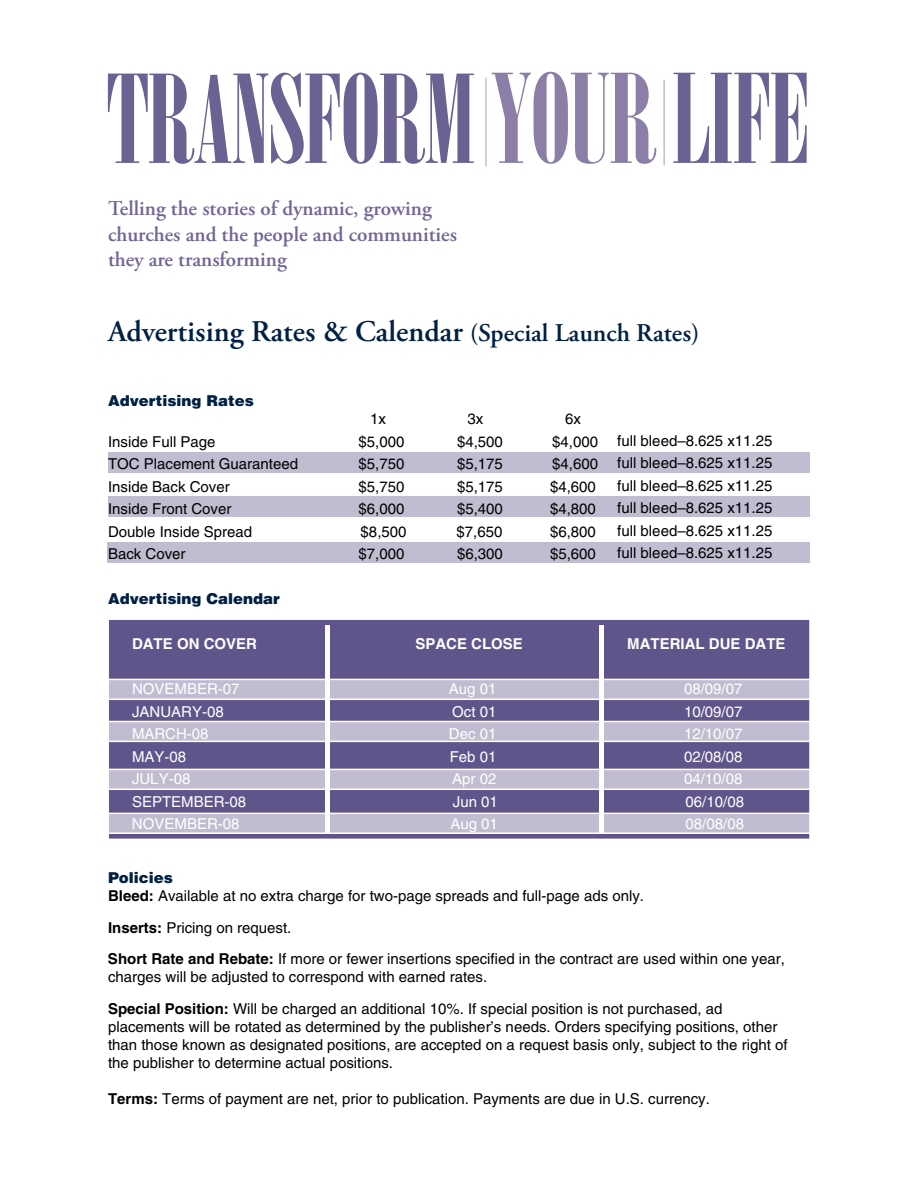
<style>
.page{position:relative;width:918px;height:1188px;background:#fff}
.page>*{position:absolute;margin:0;border:0;box-sizing:border-box;transform-origin:0 0}
.t1{font:121.65px "Onyx";letter-spacing:-.01em;color:#6c6193}
.t2{font:600 30px "Adobe Garamond Pro";color:#002144}
.t3{font:600 21px/25.2px "Adobe Garamond Pro";color:#736697}
.t4{font:15px/22.5px "Helvetica LT Std";color:#000}
.t5{font:15px "Helvetica LT Std";color:#fff}
.t6{font:700 15px "Helvetica LT Std";color:#fff}
.t7{font:900 15px "Helvetica LT Std";color:#002144}
.s1{font-size:122.85px;color:#8b7fa8}
.s2{font-size:122.85px}
.s3{font-size:25.5px}
.s4{font-weight:900;color:#002144}
.s5{font-weight:700}
</style>
<div class="page">
<hr style="left:664px;top:80px;width:1px;height:85px;background:#60558b">
<hr style="left:486px;top:78px;width:1px;height:88px;background:#60558b">
<div style="left:108px;top:452px;width:702px;height:21px;background:#c2bcd1"></div>
<div style="left:109px;top:497px;width:701px;height:20px;background:#c2bcd1"></div>
<div style="left:108px;top:543px;width:702px;height:20px;background:#c2bcd1"></div>
<div style="left:108px;top:619px;width:702px;height:220px;background:#60558b"></div>
<div style="left:107px;top:618px;width:704px;height:222px;border:2px solid #fff"></div>
<div style="left:108px;top:769px;width:702px;height:20px;background:#c2bcd1"></div>
<div style="left:107px;top:769px;width:704px;height:21px;border:2px solid #fff"></div>
<div style="left:108px;top:722px;width:702px;height:19px;background:#c2bcd1"></div>
<div style="left:107px;top:721px;width:704px;height:21px;border:2px solid #fff"></div>
<div style="left:108px;top:679px;width:702px;height:20px;background:#c2bcd1"></div>
<div style="left:107px;top:679px;width:704px;height:21px;border:2px solid #fff"></div>
<div style="left:108px;top:813px;width:702px;height:20px;background:#c2bcd1"></div>
<div style="left:107px;top:813px;width:704px;height:21px;border:2px solid #fff"></div>
<div style="left:325px;top:625px;width:5px;height:208px;background:#fff"></div>
<div style="left:599px;top:625px;width:5px;height:208px;background:#fff"></div>
<h1 class="t1" style="left:106px;top:50px;width:704px">TRANSFORM <span class="s1">YOUR</span><span class="s2">LIFE</span></h1>
<h3 class="t3" style="left:108px;top:196px;width:350px">Telling the stories of dynamic, growing churches and the people and communities they are transforming</h3>
<h2 class="t2" style="left:108px;top:314px;width:593px">Advertising Rates &amp; Calendar <span class="s3">(Special Launch Rates)</span></h2>
<p class="t7" style="left:108px;top:391px;width:148px">Advertising Rates</p>
<p class="t4" style="left:370px;top:407px;width:17px">1x</p>
<p class="t4" style="left:467px;top:407px;width:17px">3x</p>
<p class="t4" style="left:565px;top:407px;width:17px">6x</p>
<p class="t4" style="left:108px;top:430px;width:109px">Inside Full Page</p>
<p class="t4" style="left:358px;top:430px;width:47px">$5,000</p>
<p class="t4" style="left:457px;top:430px;width:47px">$4,500</p>
<p class="t4" style="left:552px;top:430px;width:47px">$4,000</p>
<p class="t4" style="left:108px;top:452px;width:192px">TOC Placement Guaranteed</p>
<p class="t4" style="left:358px;top:452px;width:47px">$5,750</p>
<p class="t4" style="left:457px;top:452px;width:47px">$5,175</p>
<p class="t4" style="left:552px;top:452px;width:47px">$4,600</p>
<p class="t4" style="left:108px;top:475px;width:123px">Inside Back Cover</p>
<p class="t4" style="left:358px;top:475px;width:47px">$5,750</p>
<p class="t4" style="left:457px;top:475px;width:47px">$5,175</p>
<p class="t4" style="left:550px;top:475px;width:47px">$4,600</p>
<p class="t4" style="left:108px;top:497px;width:125px">Inside Front Cover</p>
<p class="t4" style="left:358px;top:497px;width:47px">$6,000</p>
<p class="t4" style="left:457px;top:497px;width:47px">$5,400</p>
<p class="t4" style="left:550px;top:497px;width:47px">$4,800</p>
<p class="t4" style="left:108px;top:520px;width:146px">Double Inside Spread</p>
<p class="t4" style="left:361px;top:520px;width:47px">$8,500</p>
<p class="t4" style="left:457px;top:520px;width:47px">$7,650</p>
<p class="t4" style="left:550px;top:520px;width:47px">$6,800</p>
<p class="t4" style="left:108px;top:542px;width:79px">Back Cover</p>
<p class="t4" style="left:358px;top:542px;width:47px">$7,000</p>
<p class="t4" style="left:457px;top:542px;width:47px">$6,300</p>
<p class="t4" style="left:550px;top:542px;width:47px">$5,600</p>
<p class="t7" style="left:108px;top:589px;width:173px">Advertising Calendar</p>
<p class="t6" style="left:132px;top:635px;width:127px">Date on Cover</p>
<p class="t6" style="left:415px;top:635px;width:107px">SPACE CLOSE</p>
<p class="t6" style="left:627px;top:635px;width:24px">MATER</p>
<p class="t6" style="left:681px;top:635px;width:86px">IAL DUE DATE</p>
<p class="t5" style="left:132px;top:680px;width:22px">Nove</p>
<p class="t5" style="left:175px;top:680px;width:24px">mber</p>
<p class="t5" style="left:218px;top:680px;width:23px">-07</p>
<p class="t5" style="left:449px;top:680px;width:49px">Aug 01</p>
<p class="t5" style="left:684px;top:680px;width:60px">08/09/07</p>
<p class="t5" style="left:132px;top:703px;width:93px">Jan uary-08</p>
<p class="t5" style="left:452px;top:703px;width:46px">Oct 01</p>
<p class="t5" style="left:684px;top:703px;width:60px">10/09/07</p>
<p class="t5" style="left:132px;top:725px;width:12px">Marc</p>
<p class="t5" style="left:176px;top:725px;width:34px">h-08</p>
<p class="t5" style="left:449px;top:725px;width:49px">Dec 01</p>
<p class="t5" style="left:684px;top:725px;width:60px">12/10/07</p>
<p class="t5" style="left:132px;top:748px;width:56px">May-08</p>
<p class="t5" style="left:450px;top:748px;width:48px">Feb 01</p>
<p class="t5" style="left:684px;top:748px;width:60px">02/08/08</p>
<p class="t5" style="left:132px;top:770px;width:60px">July-08</p>
<p class="t5" style="left:452px;top:770px;width:46px">Apr 02</p>
<p class="t5" style="left:684px;top:770px;width:60px">04/10/08</p>
<p class="t5" style="left:132px;top:793px;width:116px">SEPTEMBER-08</p>
<p class="t5" style="left:453px;top:793px;width:47px">Jun 01</p>
<p class="t5" style="left:686px;top:793px;width:60px">06/10/08</p>
<p class="t5" style="left:132px;top:815px;width:109px">NOVEMBER-08</p>
<p class="t5" style="left:450px;top:815px;width:49px">Aug 01</p>
<p class="t5" style="left:686px;top:815px;width:60px">08/08/08</p>
<p class="t4" style="left:108px;top:869px;width:538px;line-height:18px"><span class="s4">Policies<br></span><span class="s5">Bleed:</span> Available at no extra charge for two-page spreads and full-page ads only.</p>
<p class="t4" style="left:108px;top:911px;width:678px;line-height:31.5px"><span class="s5">Inserts:</span> Pricing on request.<br><span class="s5">Short Rate and Rebate:</span> If more or fewer insertions specified in the contract are used within one year,</p>
<p class="t4" style="left:108px;top:961px;width:616px;line-height:31.5px">charges will be adjusted to correspond with earned rates.<br><span class="s5">Special Position:</span> Will be charged an additional 10%. If special position is not purchased, ad</p>
<p class="t4" style="left:108px;top:1017px;width:681px;line-height:18px">placements will be rotated as determined by the publisher’s needs. Orders specifying positions, other than those known as designated positions, are accepted on a request basis only, subject to the right of the publisher to determine actual positions.</p>
<p class="t4" style="left:108px;top:1087px;width:603px"><span class="s5">Terms:</span> Terms of payment are net, prior to publication. Payments are due in U .S. currency.</p>
<p class="t4" style="left:617px;top:429px;width:157px;text-align:justify">full bleed–8.625 x11.25 full bleed–8.625 x11.25 full bleed–8.625 x11.25 full bleed–8.625 x11.25 full bleed–8.625 x11.25 full bleed–8.625 x11.25</p>
</div>
